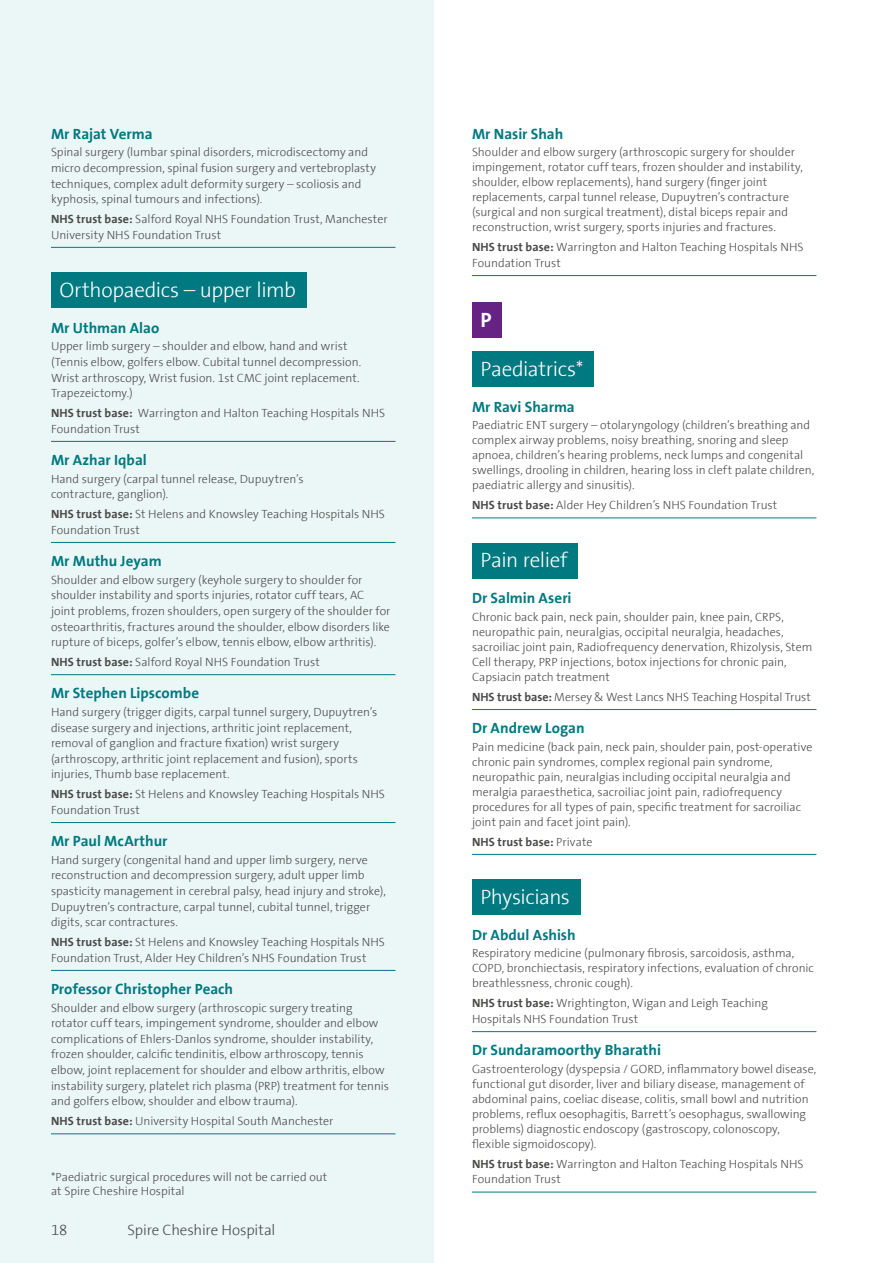
<style>
.page{position:relative;width:893px;height:1263px;background:#fff}
.page>*{position:absolute;margin:0;border:0;box-sizing:border-box;transform-origin:0 0}
.t1{font:300 21px "The Sans Spire";letter-spacing:-.015em;color:#fff}
.t2{font:700 21px "The Sans Spire";color:#fff}
.t3{font:700 15px "The Sans Spire";color:#007a80}
.t4{font:300 15px "The Sans Spire";letter-spacing:-.01em;color:#4a4a49}
.t5{font:300 12px/15.6px "The Sans Spire";color:#4a4a49}
.t6{font:700 12px "The Sans Spire";letter-spacing:.01em;color:#4a4a49}
.s1{font-weight:700}
.s2{font-weight:300}
</style>
<div class="page">
<div style="left:0;top:0;width:434px;height:1263px;background:#ebf6f6"></div>
<hr style="left:51px;top:247px;width:344px;height:1px;background:#007a80">
<div style="left:51px;top:272px;width:255px;height:36px;background:#007a80"></div>
<hr style="left:51px;top:441px;width:344px;height:1px;background:#007a80">
<hr style="left:51px;top:542px;width:344px;height:1px;background:#007a80">
<hr style="left:51px;top:674px;width:344px;height:1px;background:#007a80">
<hr style="left:51px;top:822px;width:344px;height:1px;background:#007a80">
<hr style="left:51px;top:970px;width:344px;height:1px;background:#007a80">
<hr style="left:51px;top:1133px;width:344px;height:1px;background:#007a80">
<hr style="left:472px;top:275px;width:344px;height:1px;background:#007a80">
<div style="left:472px;top:302px;width:30px;height:36px;background:#662383"></div>
<div style="left:472px;top:351px;width:122px;height:36px;background:#007a80"></div>
<hr style="left:472px;top:518px;width:344px;height:1px;background:#007a80">
<div style="left:472px;top:543px;width:106px;height:36px;background:#007a80"></div>
<hr style="left:472px;top:709px;width:344px;height:1px;background:#007a80">
<hr style="left:472px;top:854px;width:344px;height:1px;background:#007a80">
<div style="left:472px;top:879px;width:108px;height:36px;background:#007a80"></div>
<hr style="left:472px;top:1031px;width:344px;height:1px;background:#007a80">
<hr style="left:472px;top:1192px;width:344px;height:1px;background:#007a80">
<p class="t3" style="left:51px;top:125px;width:103px">Mr Rajat Verma</p>
<p class="t5" style="left:51px;top:145px;width:326px">Spinal surgery (lumbar spinal disorders, microdiscectomy and micro decompression, spinal fusion surgery and vertebroplasty techniques, complex adult deformity surgery – scoliosis and kyphosis, spinal tumours and infections).</p>
<p class="t5" style="left:51px;top:211px;width:338px"><span class="s1">NHS trust base:</span> Salford Royal NHS Foundation Trust, Manchester<br>University NHS Foundation Trust</p>
<h1 class="t1" style="left:60px;top:278px;width:238px">Orthopaedics – upper limb</h1>
<p class="t3" style="left:51px;top:319px;width:110px">Mr Uthman Alao</p>
<p class="t5" style="left:51px;top:339px;width:312px">Upper limb surgery – shoulder and elbow, hand and wrist (Tennis elbow, golfers elbow. Cubital tunnel decompression.<br>Wrist arthroscopy, Wrist fusion. 1st CMC joint replacement.<br>Trapezeictomy.)</p>
<p class="t5" style="left:51px;top:405px;width:336px"><span class="s1">NHS trust base:</span> Warrington and Halton Teaching Hospitals NHS<br>Foundation Trust</p>
<p class="t3" style="left:51px;top:451px;width:97px">Mr Azhar Iqbal</p>
<p class="t5" style="left:51px;top:471px;width:254px">Hand surgery (carpal tunnel release, Dupuytren’s contracture, ganglion).</p>
<p class="t5" style="left:51px;top:506px;width:335px"><span class="s1">NHS trust base:</span> St Helens and Knowsley Teaching Hospitals NHS<br>Foundation Trust</p>
<p class="t3" style="left:51px;top:552px;width:112px">Mr Muthu Jeyam</p>
<p class="t5" style="left:51px;top:572px;width:341px">Shoulder and elbow surgery (keyhole surgery to shoulder for shoulder instability and sports injuries, rotator cuff tears, AC joint problems, frozen shoulders, open surgery of the shoulder for osteoarthritis, fractures around the shoulder, elbow disorders like rupture of biceps, golfer’s elbow, tennis elbow, elbow arthritis).</p>
<p class="t5" style="left:51px;top:654px;width:270px"><span class="s1">NHS trust base:</span> Salford Royal NHS Foundation Trust</p>
<p class="t3" style="left:51px;top:684px;width:150px">Mr Stephen Lipscombe</p>
<p class="t5" style="left:51px;top:704px;width:328px">Hand surgery (trigger digits, carpal tunnel surgery, Dupuytren’s disease surgery and injections, arthritic joint replacement, removal of ganglion and fracture fixation) wrist surgery (arthroscopy, arthritic joint replacement and fusion), sports injuries, Thumb base replacement.</p>
<p class="t5" style="left:51px;top:786px;width:335px"><span class="s1">NHS trust base:</span> St Helens and Knowsley Teaching Hospitals NHS<br>Foundation Trust</p>
<p class="t3" style="left:51px;top:832px;width:118px">Mr Paul McArthur</p>
<p class="t5" style="left:51px;top:852px;width:336px">Hand surgery (congenital hand and upper limb surgery, nerve reconstruction and decompression surgery, adult upper limb spasticity management in cerebral palsy, head injury and stroke), Dupuytren’s contracture, carpal tunnel, cubital tunnel, trigger digits, scar contractures.</p>
<p class="t5" style="left:51px;top:934px;width:335px"><span class="s1">NHS trust base:</span> St Helens and Knowsley Teaching Hospitals NHS<br>Foundation Trust, Alder Hey Children’s NHS Foundation Trust</p>
<p class="t3" style="left:51px;top:980px;width:184px">Professor Christopher Peach</p>
<p class="t5" style="left:51px;top:1000px;width:339px">Shoulder and elbow surgery (arthroscopic surgery treating rotator cuff tears, impingement syndrome, shoulder and elbow complications of Ehlers-Danlos syndrome, shoulder instability, frozen shoulder, calcific tendinitis, elbow arthroscopy, tennis elbow, joint replacement for shoulder and elbow arthritis, elbow instability surgery, platelet rich plasma (PRP) treatment for tennis and golfers elbow, shoulder and elbow trauma).</p>
<p class="t5" style="left:51px;top:1113px;width:284px"><span class="s1">NHS trust base:</span> University Hospital South Manchester</p>
<p class="t5" style="left:51px;top:1171px;width:278px;line-height:13.5px">*Paediatric surgical procedures will not be carried out at Spire Cheshire Hospital</p>
<p class="t4" style="left:51px;top:1221px;width:18px">18</p>
<p class="t4" style="left:128px;top:1221px;width:149px">Spire Cheshire Hospital</p>
<p class="t3" style="left:472px;top:125px;width:93px">Mr Nasir Shah</p>
<p class="t5" style="left:472px;top:145px;width:332px;line-height:15px">Shoulder and elbow surgery (arthroscopic surgery for shoulder impingement, rotator cuff tears, frozen shoulder and instability, shoulder, elbow replacements), hand surgery (finger joint replacements, carpal tunnel release, Dupuytren’s contracture (surgical and non surgical treatment), distal biceps repair and reconstruction, wrist surgery, sports injuries and fractures.</p>
<p class="t5" style="left:472px;top:240px;width:333px"><span class="s1">NHS trust base:</span> Warrington and Halton Teaching Hospitals NHS<br>Foundation Trust</p>
<h1 class="t2" style="left:480px;top:307px;width:13px">P</h1>
<h1 class="t1" style="left:480px;top:357px;width:104px">Paediatrics*</h1>
<p class="t3" style="left:472px;top:398px;width:104px">Mr Ravi Sharma</p>
<p class="t5" style="left:472px;top:418px;width:344px;line-height:15px">Paediatric ENT surgery – otolaryngology (children’s breathing and complex airway problems, noisy breathing, snoring and sleep apnoea, children’s hearing problems, neck lumps and congenital swellings, drooling in children, hearing loss in cleft palate children, paediatric allergy and sinusitis).</p>
<p class="t5" style="left:472px;top:497px;width:307px"><span class="s1">NHS trust base:</span> Alder Hey Children’s NHS Foundation Trust</p>
<h1 class="t1" style="left:480px;top:548px;width:89px">Pain relief</h1>
<p class="t3" style="left:472px;top:589px;width:101px">Dr Salmin Aseri</p>
<p class="t5" style="left:472px;top:610px;width:342px;line-height:15px">Chronic back pain, neck pain, shoulder pain, knee pain, CRPS, neuropathic pain, neuralgias, occipital neuralgia, headaches, sacroiliac joint pain, Radiofrequency denervation, Rhizolysis, Stem Cell therapy, PRP injections, botox injections for chronic pain, Capsiacin patch treatment</p>
<p class="t5" style="left:472px;top:689px;width:340px"><span class="s1">NHS trust base:</span> Mersey &amp; West Lancs NHS Teaching Hospital Trust</p>
<p class="t3" style="left:472px;top:719px;width:114px">Dr Andrew Logan</p>
<p class="t5" style="left:472px;top:739px;width:342px;line-height:15px">Pain medicine (back pain, neck pain, shoulder pain, post-operative chronic pain syndromes, complex regional pain syndrome, neuropathic pain, neuralgias including occipital neuralgia and meralgia paraesthetica, sacroiliac joint pain, radiofrequency procedures for all types of pain, specific treatment for sacroiliac joint pain and facet joint pain).</p>
<p class="t6" style="left:472px;top:834px;width:122px">NHS trust base: <span class="s2">Private</span></p>
<h1 class="t1" style="left:480px;top:885px;width:91px">Physicians</h1>
<p class="t3" style="left:472px;top:926px;width:105px">Dr Abdul Ashish</p>
<p class="t5" style="left:472px;top:946px;width:343px;line-height:15px">Respiratory medicine (pulmonary fibrosis, sarcoidosis, asthma,<br>COPD, bronchiectasis, respiratory infections, evaluation of chronic breathlessness, chronic cough).</p>
<p class="t5" style="left:472px;top:996px;width:297px"><span class="s1">NHS trust base:</span> Wrightington, Wigan and Leigh Teaching<br>Hospitals NHS Foundation Trust</p>
<p class="t3" style="left:472px;top:1041px;width:191px">Dr Sundaramoorthy Bharathi</p>
<p class="t5" style="left:472px;top:1061px;width:346px;line-height:15px">Gastroenterology (dyspepsia / GORD, inflammatory bowel disease, functional gut disorder, liver and biliary disease, management of abdominal pains, coeliac disease, colitis, small bowl and nutrition problems, reflux oesophagitis, Barrett’s oesophagus, swallowing problems) diagnostic endoscopy (gastroscopy, colonoscopy, flexible sigmoidoscopy).</p>
<p class="t5" style="left:472px;top:1156px;width:333px"><span class="s1">NHS trust base:</span> Warrington and Halton Teaching Hospitals NHS<br>Foundation Trust</p>
</div>
